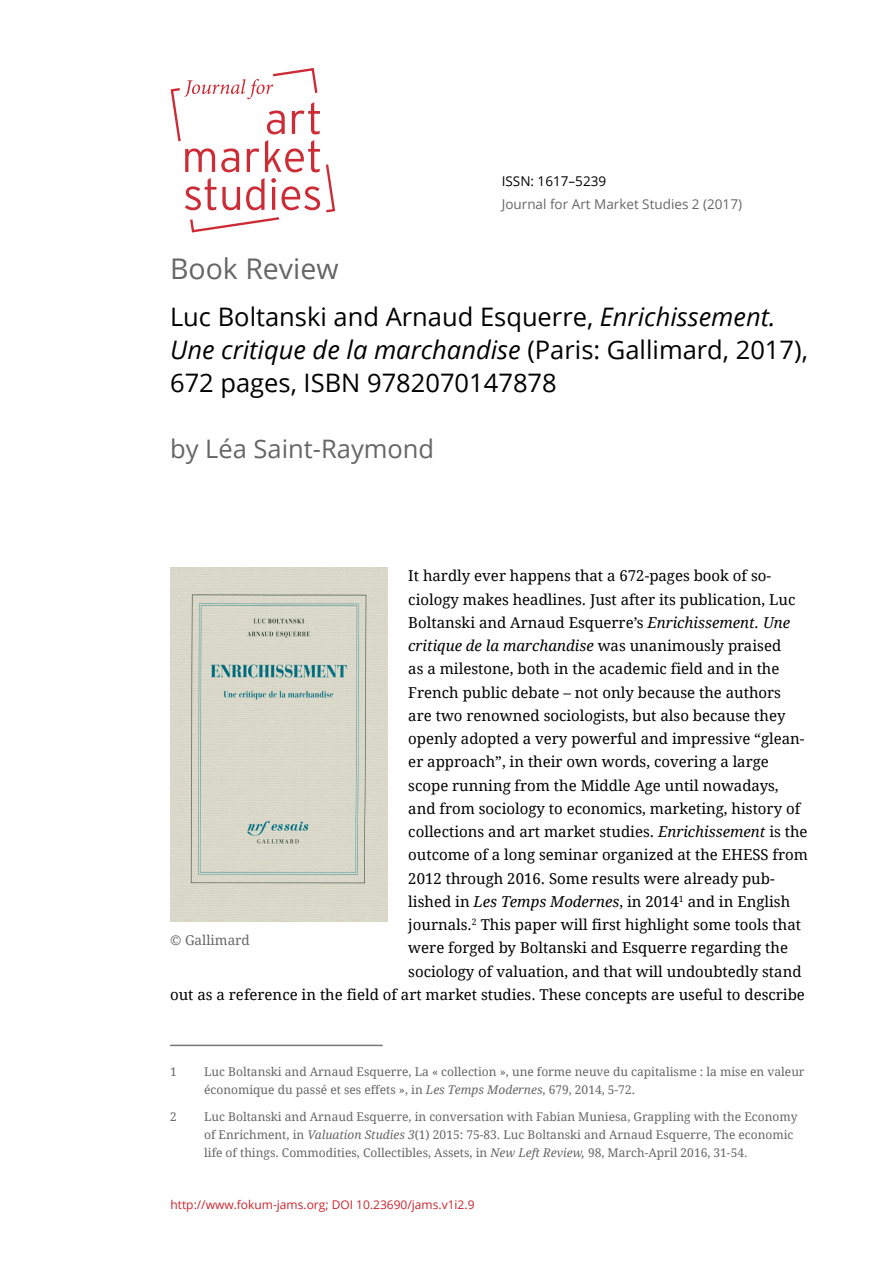
<style>
.page{position:relative;width:893px;height:1263px;background:#fff}
.page>*{position:absolute;margin:0;border:0;box-sizing:border-box;transform-origin:0 0}
.fkm-autor{font:28.5px "Open Sans";color:#666}
.fkm-rezensionstitel{font:25.5px/33px "Open Sans";color:#000}
.fkm-rezensionstitel-2{font:25.5px "Open Sans";color:#666}
.fkm-standard-absatz{font:15px "Droid Serif";color:#000}
.fkm-standard-absatz-2{font:italic 15px "Droid Serif";color:#000}
.t1{font:13.5px "Open Sans";color:#666}
.t2{font:13.5px "Open Sans";color:#000}
.t3{font:13.5px "Droid Serif";color:#666}
.fkm-fussnoten{font:12px/18px "Droid Serif";color:#666}
.t4{font:12px "Open Sans";color:#ca252c}
.s1{font-style:italic}
.s2{font-style:normal}
</style>
<div class="page">
<svg style="left:171px;top:68px;width:164px;height:164px"></svg>
<hr style="left:170px;top:1045px;width:213px;height:1px;background:#777">
<img style="left:170px;top:567px;width:217px;height:354px">
<p class="t2" style="left:502px;top:172px;width:106px">ISSN: 1617–5239</p>
<p class="t1" style="left:502px;top:195px;width:242px">Journal for Art Market Studies 2 (2017)</p>
<p class="fkm-autor" style="left:170px;top:249px;width:170px">Book Review</p>
<p class="fkm-rezensionstitel" style="left:170px;top:299px;width:639px">Luc Boltanski and Arnaud Esquerre, <span class="s1">Enrichissement.<br>Une critique de la marchandise</span> (Paris: Gallimard, 2017),<br>672 pages, ISBN 9782070147878</p>
<p class="fkm-rezensionstitel-2" style="left:170px;top:431px;width:266px">by Léa Saint-Raymond</p>
<p class="fkm-standard-absatz" style="left:408px;top:567px;width:364px">It hardly ever happens that a 672-pages book of so-</p>
<p class="fkm-standard-absatz" style="left:408px;top:591px;width:389px">ciology makes headlines. Just after its publication, Luc</p>
<p class="fkm-standard-absatz" style="left:408px;top:614px;width:383px">Boltanski and Arnaud Esquerre’s <span class="s1">Enrichissement. Une</span></p>
<p class="fkm-standard-absatz-2" style="left:408px;top:635px;width:374px">critique de la marchandise <span class="s2">was unanimously praised</span></p>
<p class="fkm-standard-absatz" style="left:408px;top:660px;width:373px">as a milestone, both in the academic field and in the</p>
<p class="fkm-standard-absatz" style="left:408px;top:684px;width:374px">French public debate – not only because the authors</p>
<p class="fkm-standard-absatz" style="left:408px;top:707px;width:379px">are two renowned sociologists, but also because they</p>
<p class="fkm-standard-absatz" style="left:408px;top:730px;width:398px">openly adopted a very powerful and impressive “glean-</p>
<p class="fkm-standard-absatz" style="left:408px;top:753px;width:362px">er approach”, in their own words, covering a large</p>
<p class="fkm-standard-absatz" style="left:408px;top:777px;width:372px">scope running from the Middle Age until nowadays,</p>
<p class="fkm-standard-absatz" style="left:408px;top:800px;width:393px">and from sociology to economics, marketing, history of</p>
<p class="fkm-standard-absatz" style="left:408px;top:823px;width:401px">collections and art market studies. <span class="s1">Enrichissement</span> is the</p>
<p class="fkm-standard-absatz" style="left:408px;top:846px;width:401px">outcome of a long seminar organized at the EHESS from</p>
<p class="fkm-standard-absatz" style="left:408px;top:870px;width:368px">2012 through 2016. Some results were already pub-</p>
<p class="fkm-standard-absatz" style="left:408px;top:893px;width:383px">lished in <span class="s1">Les Temps Modernes</span>, in 2014<sup>1</sup> and in English</p>
<p class="fkm-standard-absatz" style="left:408px;top:916px;width:394px">journals.<sup>2</sup> This paper will first highlight some tools that</p>
<p class="fkm-standard-absatz" style="left:408px;top:939px;width:381px">were forged by Boltanski and Esquerre regarding the</p>
<p class="fkm-standard-absatz" style="left:408px;top:963px;width:395px">sociology of valuation, and that will undoubtedly stand</p>
<p class="fkm-standard-absatz" style="left:170px;top:986px;width:636px">out as a reference in the field of art market studies. These concepts are useful to describe</p>
<p class="t3" style="left:170px;top:932px;width:81px">© Gallimard</p>
<p class="fkm-fussnoten" style="left:170px;top:1063px;width:8px">1</p>
<p class="fkm-fussnoten" style="left:204px;top:1063px;width:602px">Luc Boltanski and Arnaud Esquerre, La « collection », une forme neuve du capitalisme : la mise en valeur économique du passé et ses effets », in <span class="s1">Les Temps Modernes</span>, 679, 2014, 5-72.</p>
<p class="fkm-fussnoten" style="left:170px;top:1107px;width:8px">2</p>
<p class="fkm-fussnoten" style="left:204px;top:1107px;width:595px">Luc Boltanski and Arnaud Esquerre, in conversation with Fabian Muniesa, Grappling with the Economy of Enrichment, in <span class="s1">Valuation Studies 3</span>(1) 2015: 75-83. Luc Boltanski and Arnaud Esquerre, The economic life of things. Commodities, Collectibles, Assets, in <span class="s1">New Left Review,</span> 98, March-April 2016, 31-54.</p>
<p class="t4" style="left:170px;top:1197px;width:306px">http://www.fokum-jams.org; DOI 10.23690/jams.v1i2.9</p>
</div>
